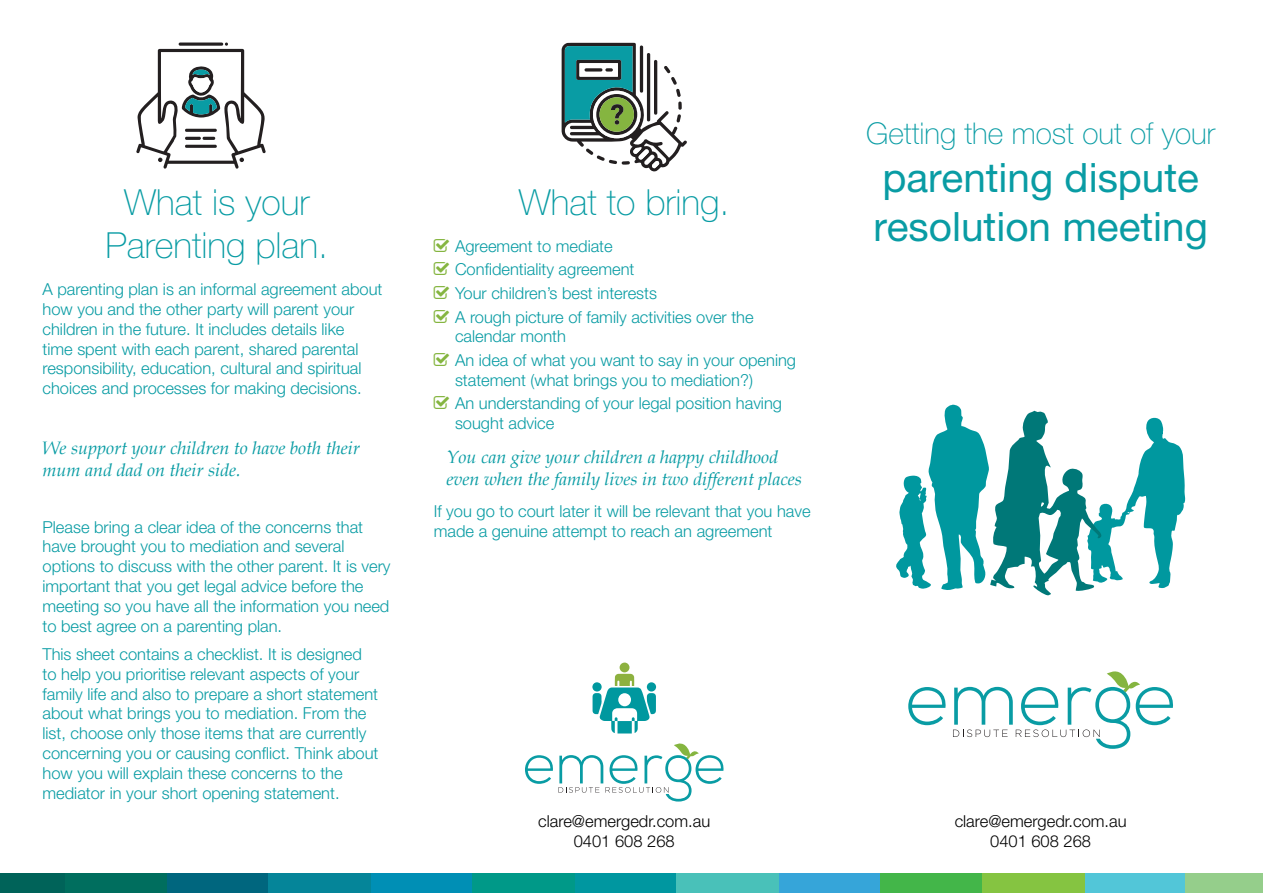
<style>
.page{position:relative;width:1263px;height:893px;background:#fff}
.page>*{position:absolute;margin:0;border:0;box-sizing:border-box;transform-origin:0 0}
.t1{font:40.5px/48.6px "Helvetica Neue LT Pro";color:#099ca4}
.heading{font:100 36px/43.2px "Helvetica Neue LT Pro";color:#099ca4;text-align:center}
.t2{font:100 30px "Helvetica Neue LT Pro";color:#099ca4}
.quote{font:italic 18px/21.6px "Book Antiqua";color:#099ca4}
.t3{font:300 16.5px/19.8px "Helvetica Neue LT Pro";color:#099ca4}
.contact{font:300 16.5px "Helvetica Neue LT Pro";color:#000}
</style>
<div class="page">
<svg style="left:908px;top:687px;width:38px;height:38px"></svg>
<svg style="left:953px;top:671px;width:220px;height:78px"></svg>
<svg style="left:525px;top:743px;width:199px;height:58px"></svg>
<div style="left:166px;top:874px;width:102px;height:19px;background:#00667e"></div>
<div style="left:370px;top:874px;width:102px;height:19px;background:#008fb5"></div>
<div style="left:268px;top:874px;width:102px;height:19px;background:#058599"></div>
<div style="left:574px;top:874px;width:102px;height:19px;background:#0097a0"></div>
<div style="left:778px;top:874px;width:102px;height:19px;background:#36a5d9"></div>
<div style="left:1084px;top:874px;width:102px;height:19px;background:#52c6d8"></div>
<div style="left:64px;top:874px;width:102px;height:19px;background:#006e5e"></div>
<div style="left:0;top:874px;width:64px;height:19px;background:#006359"></div>
<div style="left:472px;top:874px;width:102px;height:19px;background:#098"></div>
<div style="left:676px;top:874px;width:102px;height:19px;background:#49c1b9"></div>
<div style="left:880px;top:874px;width:102px;height:19px;background:#43b649"></div>
<div style="left:982px;top:874px;width:102px;height:19px;background:#85c441"></div>
<div style="left:1186px;top:874px;width:77px;height:19px;background:#95ce8b"></div>
<svg style="left:136px;top:43px;width:130px;height:126px"></svg>
<svg style="left:561px;top:43px;width:126px;height:129px"></svg>
<svg style="left:592px;top:674px;width:64px;height:59px"></svg>
<div style="left:619px;top:662px;width:10px;height:10px;background:#8db13f;border-radius:50%"></div>
<svg style="left:592px;top:682px;width:10px;height:10px"></svg>
<div style="left:647px;top:682px;width:9px;height:9px;background:#00989f;border-radius:50%"></div>
<svg style="left:896px;top:405px;width:290px;height:190px"></svg>
<p class="heading" style="left:105px;top:181px;width:224px">What is your<br>Parenting plan.</p>
<p class="t3" style="left:43px;top:279px;width:341px">A parenting plan is an informal agreement about how you and the other party will parent your children in the future. It includes details like<br>time spent with each parent, shared parental responsibility, education, cultural and spiritual choices and processes for making decisions.</p>
<p class="quote" style="left:43px;top:437px;width:319px">We support your children to have both their mum and dad on their side.</p>
<p class="t3" style="left:43px;top:516px;width:350px">Please bring a clear idea of the concerns that have brought you to mediation and several options to discuss with the other parent. It is very important that you get legal advice before the meeting so you have all the information you need to best agree on a parenting plan.</p>
<p class="t3" style="left:43px;top:644px;width:337px">This sheet contains a checklist. It is designed to help you prioritise relevant aspects of your family life and also to prepare a short statement about what brings you to mediation. From the list, choose only those items that are currently concerning you or causing conflict. Think about how you will explain these concerns to the mediator in your short opening statement.</p>
<p class="heading" style="left:519px;top:181px;width:212px">What to bring.</p>
<p class="t3" style="left:455px;top:236px;width:159px">Agreement to mediate</p>
<p class="t3" style="left:455px;top:259px;width:181px">Confidentiality agreement</p>
<p class="t3" style="left:455px;top:283px;width:204px">Your children’s best interests</p>
<p class="t3" style="left:455px;top:307px;width:300px">A rough picture of family activities over the calendar month</p>
<p class="t3" style="left:455px;top:350px;width:343px">An idea of what you want to say in your opening statement (what brings you to mediation?)</p>
<p class="t3" style="left:455px;top:393px;width:329px">An understanding of your legal position having sought advice</p>
<p class="quote" style="left:446px;top:446px;width:357px">You can give your children a happy childhood even when the family lives in two different places</p>
<p class="t3" style="left:434px;top:501px;width:378px">If you go to court later it will be relevant that you have made a genuine attempt to reach an agreement</p>
<p class="contact" style="left:538px;top:811px;width:173px">clare@emergedr.com.au</p>
<p class="contact" style="left:574px;top:831px;width:102px">0401 608 268</p>
<p class="t2" style="left:866px;top:116px;width:350px">Getting the most out of your</p>
<p class="t1" style="left:873px;top:153px;width:336px">parenting dispute resolution meeting</p>
<p class="contact" style="left:955px;top:811px;width:173px">clare@emergedr.com.au</p>
<p class="contact" style="left:990px;top:831px;width:102px">0401 608 268</p>
</div>
